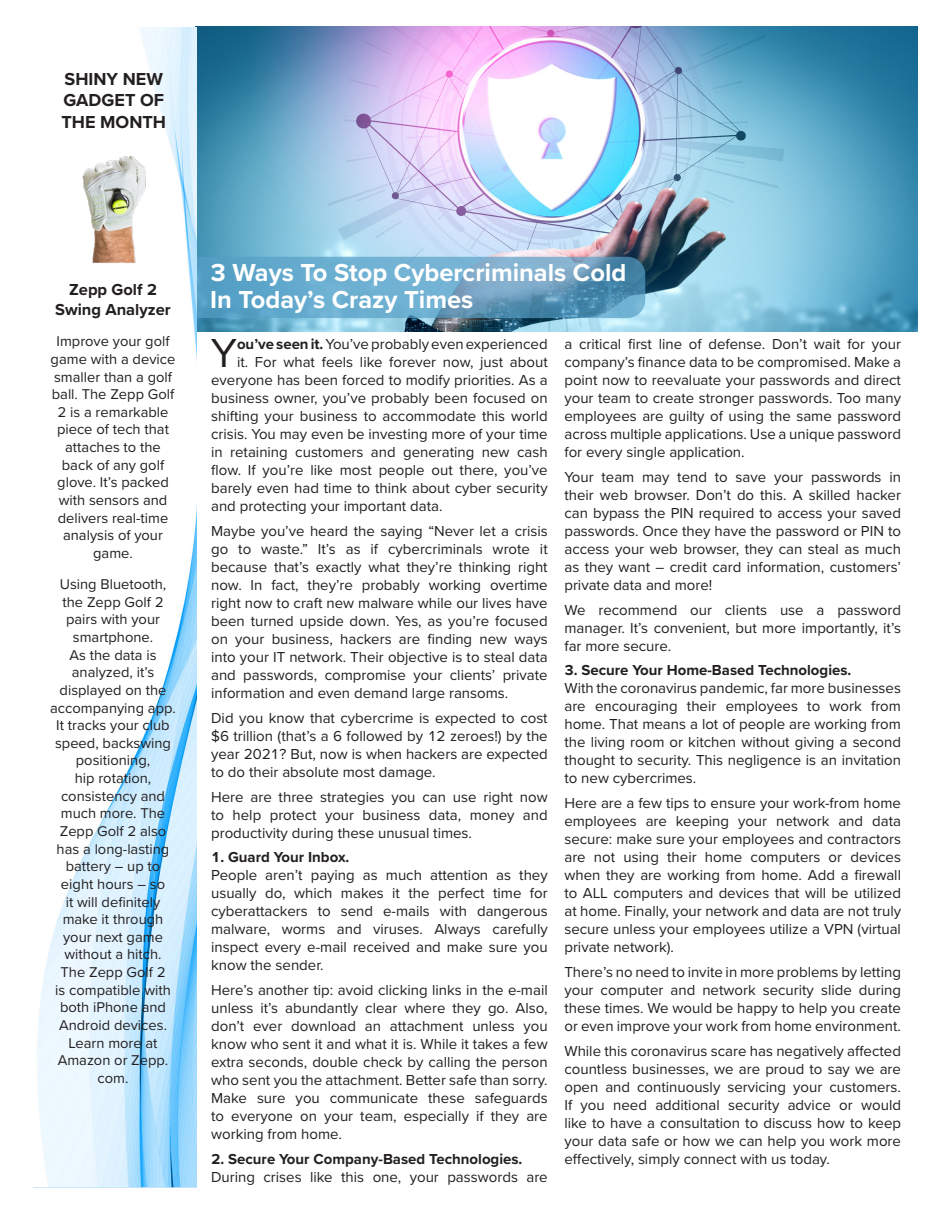
<style>
.page{position:relative;width:945px;height:1215px;background:#fff}
.page>*{position:absolute;margin:0;border:0;box-sizing:border-box;transform-origin:0 0}
.t1{font:42px "Proxima Nova";color:#231f20}
.t2{font:700 25.5px/27px "Proxima Nova";color:#fff}
.t3{font:700 18px/21.6px "Proxima Nova";color:#231f20}
.t4{font:700 16.5px/19.8px "Proxima Nova";color:#231f20;text-align:center}
.t5{font:15px/18px "Proxima Nova";color:#231f20;text-align:justify}
.t6{font:700 15px "Proxima Nova";color:#231f20}
.t7{font:14.7px/17.7px "Proxima Nova";color:#231f20;text-align:center}
.s1{font-weight:700}
</style>
<div class="page">
<img style="left:196px;top:27px;width:722px;height:305px">
<svg style="left:181px;top:257px;width:464px;height:61px;background:#66a4c6"></svg>
<img style="left:33px;top:28px;width:163px;height:1160px">
<img style="left:43px;top:148px;width:142px;height:121px">
<p class="t3" style="left:61px;top:67px;width:106px">SHINY NEW<br>GADGET OF<br>THE MONTH</p>
<p class="t4" style="left:55px;top:280px;width:117px">Zepp Golf 2<br>Swing Analyzer</p>
<p class="t7" style="left:51px;top:332px;width:126px">Improve your golf game with a device smaller than a golf ball. The Zepp Golf<br>2 is a remarkable piece of tech that attaches to the back of any golf glove. It’s packed with sensors and delivers real-time analysis of your game.</p>
<p class="t7" style="left:50px;top:575px;width:127px">Using Bluetooth, the Zepp Golf 2 pairs with your smartphone.<br>As the data is analyzed, it’s displayed on the accompanying app.<br>It tracks your club speed, backswing positioning,<br>hip rotation, consistency and much more. The<br>Zepp Golf 2 also has a long-lasting battery – up to eight hours – so<br>it will definitely make it through your next game without a hitch.<br>The Zepp Golf 2<br>is compatible with both iPhone and<br>Android devices.<br>Learn more at<br>Amazon or Zepp. com.</p>
<p class="t2" style="left:210px;top:259px;width:418px">3 Ways To Stop Cybercriminals Cold<br>In Today’s Crazy Times</p>
<h1 class="t1" style="left:211px;top:322px;width:28px">Y</h1>
<p class="t5" style="left:237px;top:335px;width:312px"><span class="s1">ou’ve seen it.</span> You’ve probably even experienced</p>
<p class="t5" style="left:237px;top:353px;width:312px">it. For what feels like forever now, just about</p>
<p class="t5" style="left:211px;top:371px;width:338px">everyone has been forced to modify priorities. As a</p>
<p class="t5" style="left:211px;top:389px;width:338px">business owner, you’ve probably been focused on</p>
<p class="t5" style="left:211px;top:407px;width:338px">shifting your business to accommodate this world</p>
<p class="t5" style="left:211px;top:425px;width:338px">crisis. You may even be investing more of your time</p>
<p class="t5" style="left:211px;top:443px;width:338px">in retaining customers and generating new cash</p>
<p class="t5" style="left:211px;top:461px;width:338px">flow. If you’re like most people out there, you’ve</p>
<p class="t5" style="left:211px;top:479px;width:338px">barely even had time to think about cyber security</p>
<p class="t5" style="left:211px;top:497px;width:233px">and protecting your important data.</p>
<p class="t5" style="left:211px;top:521px;width:338px">Maybe you’ve heard the saying “Never let a crisis go to waste.” It’s as if cybercriminals wrote it because that’s exactly what they’re thinking right now. In fact, they’re probably working overtime right now to craft new malware while our lives have been turned upside down. Yes, as you’re focused on your business, hackers are finding new ways into your IT network. Their objective is to steal data and passwords, compromise your clients’ private information and even demand large ransoms.</p>
<p class="t5" style="left:211px;top:708px;width:338px">Did you know that cybercrime is expected to cost $6 trillion (that’s a 6 followed by 12 zeroes!) by the year 2021? But, now is when hackers are expected to do their absolute most damage.</p>
<p class="t5" style="left:211px;top:787px;width:338px">Here are three strategies you can use right now to help protect your business data, money and productivity during these unusual times.</p>
<p class="t6" style="left:211px;top:846px;width:140px">1. Guard Your Inbox.</p>
<p class="t5" style="left:211px;top:866px;width:338px">People aren’t paying as much attention as they usually do, which makes it the perfect time for cyberattackers to send e-mails with dangerous malware, worms and viruses. Always carefully inspect every e-mail received and make sure you know the sender.</p>
<p class="t5" style="left:211px;top:980px;width:338px">Here’s another tip: avoid clicking links in the e-mail unless it’s abundantly clear where they go. Also, don’t ever download an attachment unless you know who sent it and what it is. While it takes a few extra seconds, double check by calling the person who sent you the attachment. Better safe than sorry.<br>Make sure you communicate these safeguards to everyone on your team, especially if they are working from home.</p>
<p class="t6" style="left:211px;top:1148px;width:313px">2. Secure Your Company-Based Technologies.</p>
<p class="t5" style="left:211px;top:1167px;width:338px">During crises like this one, your passwords are</p>
<p class="t5" style="left:564px;top:334px;width:338px">a critical first line of defense. Don’t wait for your company’s finance data to be compromised. Make a point now to reevaluate your passwords and direct your team to create stronger passwords. Too many employees are guilty of using the same password across multiple applications. Use a unique password for every single application.</p>
<p class="t5" style="left:564px;top:467px;width:338px">Your team may tend to save your passwords in their web browser. Don’t do this. A skilled hacker can bypass the PIN required to access your saved passwords. Once they have the password or PIN to access your web browser, they can steal as much as they want – credit card information, customers’ private data and more!</p>
<p class="t5" style="left:564px;top:600px;width:338px">We recommend our clients use a password manager. It’s convenient, but more importantly, it’s far more secure.</p>
<p class="t6" style="left:564px;top:659px;width:288px">3. Secure Your Home-Based Technologies.</p>
<p class="t5" style="left:564px;top:679px;width:338px">With the coronavirus pandemic, far more businesses are encouraging their employees to work from home. That means a lot of people are working from the living room or kitchen without giving a second thought to security. This negligence is an invitation to new cybercrimes.</p>
<p class="t5" style="left:564px;top:793px;width:338px">Here are a few tips to ensure your work-from home employees are keeping your network and data secure: make sure your employees and contractors are not using their home computers or devices when they are working from home. Add a firewall to ALL computers and devices that will be utilized at home. Finally, your network and data are not truly secure unless your employees utilize a VPN (virtual private network).</p>
<p class="t5" style="left:564px;top:962px;width:338px">There’s no need to invite in more problems by letting your computer and network security slide during these times. We would be happy to help you create or even improve your work from home environment.</p>
<p class="t5" style="left:564px;top:1041px;width:338px">While this coronavirus scare has negatively affected countless businesses, we are proud to say we are open and continuously servicing your customers.<br>If you need additional security advice or would like to have a consultation to discuss how to keep your data safe or how we can help you work more effectively, simply connect with us today.</p>
</div>
